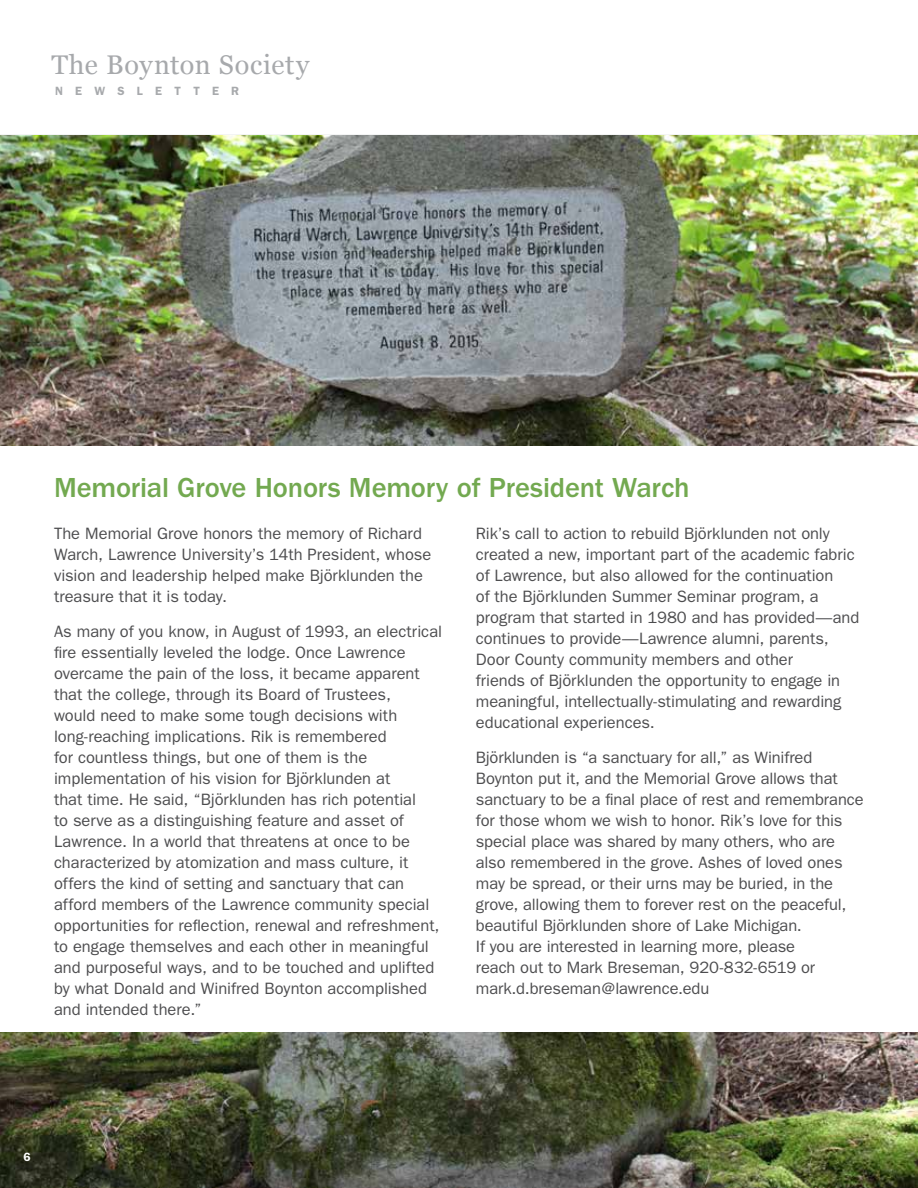
<style>
.page{position:relative;width:918px;height:1188px;background:#fff}
.page>*{position:absolute;margin:0;border:0;box-sizing:border-box;transform-origin:0 0}
.t1{font:500 28.5px "Franklin Gothic";letter-spacing:-.005em;color:#73a950}
.t2{font:27px "Georgia";letter-spacing:.025em;color:#a7a9ac}
.t3{font:16.5px/21px "Franklin Gothic";color:#4d4d4f}
.t4{font:600 12px "Franklin Gothic";letter-spacing:1.02em;color:#a7a9ac}
.t5{font:600 12px "Franklin Gothic";color:#fff}
</style>
<div class="page">
<hr style="left:0;top:135px;width:918px;height:1px;background:#a7a9ac">
<img style="left:0;top:136px;width:918px;height:310px">
<img style="left:0;top:1033px;width:918px;height:155px">
<h2 class="t2" style="left:52px;top:45px;width:259px">The Boynton Society</h2>
<p class="t4" style="left:55px;top:84px;width:186px">NEWSLETTER</p>
<h1 class="t1" style="left:54px;top:471px;width:637px">Memorial Grove Honors Memory of President Warch</h1>
<p class="t3" style="left:476px;top:523px;width:385px">Rik’s call to action to rebuild Björklunden not only created a new, important part of the academic fabric of Lawrence, but also allowed for the continuation<br>of the Björklunden Summer Seminar program, a program that started in 1980 and has provided—and continues to provide—Lawrence alumni, parents, Door County community members and other<br>friends of Björklunden the opportunity to engage in meaningful, intellectually-stimulating and rewarding educational experiences.</p>
<p class="t3" style="left:476px;top:747px;width:389px">Björklunden is “a sanctuary for all,” as Winifred Boynton put it, and the Memorial Grove allows that sanctuary to be a final place of rest and remembrance for those whom we wish to honor. Rik’s love for this special place was shared by many others, who are also remembered in the grove. Ashes of loved ones may be spread, or their urns may be buried, in the grove, allowing them to forever rest on the peaceful, beautiful Björklunden shore of Lake Michigan.<br>If you are interested in learning more, please<br>reach out to Mark Breseman, 920-832-6519 or mark.d.breseman@lawrence.edu</p>
<p class="t3" style="left:54px;top:523px;width:379px">The Memorial Grove honors the memory of Richard Warch, Lawrence University’s 14th President, whose vision and leadership helped make Björklunden the treasure that it is today.</p>
<p class="t3" style="left:54px;top:621px;width:390px">As many of you know, in August of 1993, an electrical fire essentially leveled the lodge. Once Lawrence overcame the pain of the loss, it became apparent that the college, through its Board of Trustees,<br>would need to make some tough decisions with long-reaching implications. Rik is remembered<br>for countless things, but one of them is the implementation of his vision for Björklunden at<br>that time. He said, “Björklunden has rich potential<br>to serve as a distinguishing feature and asset of Lawrence. In a world that threatens at once to be characterized by atomization and mass culture, it offers the kind of setting and sanctuary that can afford members of the Lawrence community special opportunities for reflection, renewal and refreshment, to engage themselves and each other in meaningful and purposeful ways, and to be touched and uplifted by what Donald and Winifred Boynton accomplished and intended there.”</p>
<p class="t5" style="left:23px;top:1150px;width:9px">6</p>
</div>
